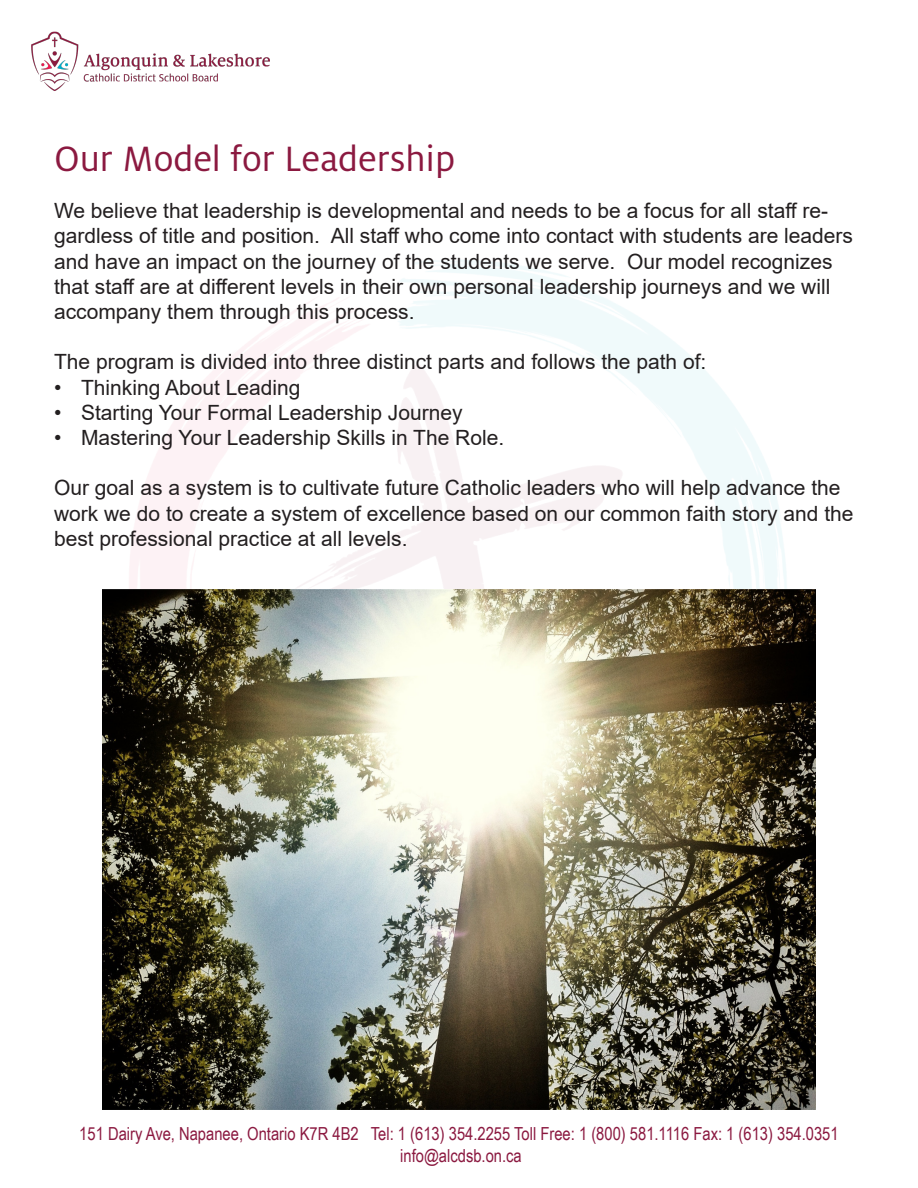
<style>
.page{position:relative;width:918px;height:1188px;background:#fff}
.page>*{position:absolute;margin:0;border:0;box-sizing:border-box;transform-origin:0 0}
.t1{font:39px "Milo Pro";color:#8b1940}
.t2{font:21px/25.2px "Arial";color:#231f20}
.t3{font:18px/21.6px "Arial Narrow";color:#8b1940;text-align:center}
</style>
<div class="page">
<img style="left:31px;top:31px;width:239px;height:60px">
<img style="left:102px;top:589px;width:714px;height:521px">
<p class="t1" style="left:54px;top:138px;width:403px">Our Model for Leadership</p>
<p class="t2" style="left:54px;top:198px;width:801px">We believe that leadership is developmental and needs to be a focus for all staff re&shy;gardless of title and position. All staff who come into contact with students are leaders and have an impact on the journey of the students we serve. Our model recognizes that staff are at different levels in their own personal leadership journeys and we will accompany them through this process.</p>
<p class="t2" style="left:54px;top:349px;width:654px">The program is divided into three distinct parts and follows the path of:</p>
<p class="t2" style="left:54px;top:374px;width:248px">• Thinking About Leading</p>
<p class="t2" style="left:54px;top:400px;width:410px">• Starting Your Formal Leadership Journey</p>
<p class="t2" style="left:54px;top:425px;width:452px">• Mastering Your Leadership Skills in The Role.</p>
<p class="t2" style="left:54px;top:475px;width:801px">Our goal as a system is to cultivate future Catholic leaders who will help advance the work we do to create a system of excellence based on our common faith story and the best professional practice at all levels.</p>
<p class="t3" style="left:79px;top:1122px;width:761px">151 Dairy Ave, Napanee, Ontario K7R 4B2 Tel: 1 (613) 354.2255 Toll Free: 1 (800) 581.1116 Fax: 1 (613) 354.0351 info@alcdsb.on.ca</p>
</div>
